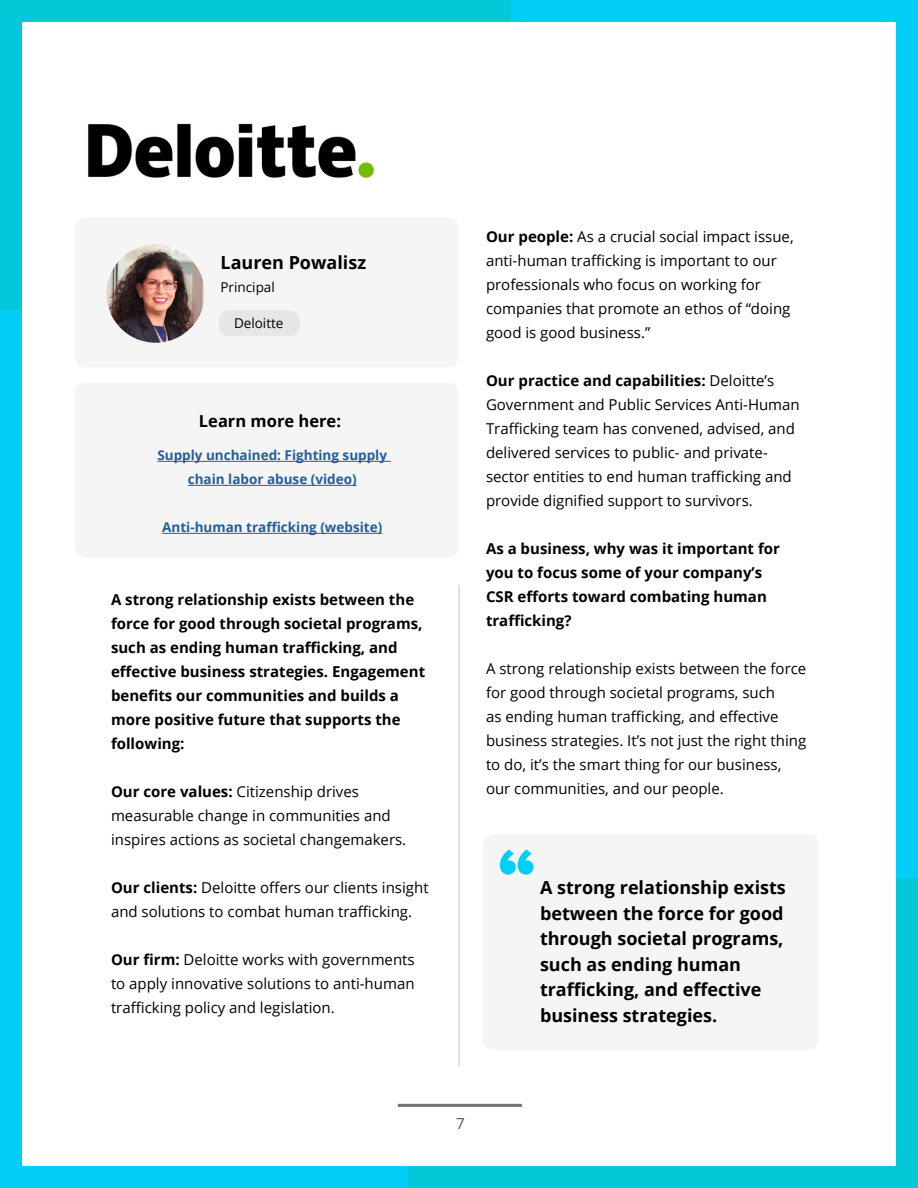
<style>
.page{position:relative;width:918px;height:1188px;background:#fff}
.page>*{position:absolute;margin:0;border:0;box-sizing:border-box;transform-origin:0 0}
.t1{font:900 72px "Proxima Nova";color:#01cff8}
.t2{font:700 18px/25.5px "Open Sans";color:#000}
.t3{font:700 16.5px "Open Sans";color:#000}
.t4{font:16.5px "Proxima Nova";color:#636363}
.t5{font:15px/24px "Open Sans";color:#000}
.t6{font:700 15px/24px "Open Sans";color:#000}
.t7{font:700 13.5px/24px "Open Sans";color:#215e9e;text-align:center}
.t8{font:13.5px "Open Sans";color:#000}
.s1{font-weight:700}
</style>
<div class="page">
<hr style="left:398px;top:1104px;width:124px;height:3px;background:#737373">
<img style="left:88px;top:123px;width:286px;height:55px">
<div style="left:75px;top:218px;width:384px;height:150px;background:#f5f5f5;border-radius:10px"></div>
<hr style="left:459px;top:585px;width:1px;height:481px;background:#c7c7c7">
<div style="left:0;top:0;width:22px;height:653px;background:#04c7d8"></div>
<div style="left:0;top:310px;width:22px;height:878px;background:#01cff8"></div>
<div style="left:896px;top:535px;width:22px;height:653px;background:#04c7d8"></div>
<div style="left:896px;top:0;width:22px;height:878px;background:#01cff8"></div>
<div style="left:265px;top:1166px;width:653px;height:22px;background:#04c7d8"></div>
<div style="left:0;top:0;width:653px;height:22px;background:#04c7d8"></div>
<div style="left:1px;top:1166px;width:407px;height:22px;background:#01cff8"></div>
<div style="left:511px;top:0;width:407px;height:22px;background:#01cff8"></div>
<img style="left:106px;top:244px;width:99px;height:99px;border-radius:49px">
<div style="left:219px;top:310px;width:81px;height:26px;background:#e6e6e6;border-radius:10px"></div>
<div style="left:483px;top:834px;width:336px;height:216px;background:#f5f5f5;border-radius:10px"></div>
<div style="left:75px;top:382px;width:384px;height:176px;background:#f5f5f5;border-radius:10px"></div>
<hr style="left:157px;top:461px;width:234px;height:1px;background:#215e9e">
<hr style="left:188px;top:485px;width:169px;height:1px;background:#215e9e">
<hr style="left:162px;top:533px;width:220px;height:1px;background:#215e9e">
<p class="t2" style="left:220px;top:249px;width:147px">Lauren Powalisz</p>
<p class="t8" style="left:220px;top:278px;width:56px">Principal</p>
<p class="t8" style="left:234px;top:314px;width:51px">Deloitte</p>
<p class="t3" style="left:199px;top:409px;width:144px">Learn more here:</p>
<p class="t7" style="left:157px;top:443px;width:231px">Supply unchained: Fighting supply chain labor abuse (video)</p>
<p class="t7" style="left:162px;top:515px;width:222px">Anti-human trafficking (website)</p>
<p class="t6" style="left:111px;top:588px;width:316px">A strong relationship exists between the force for good through societal programs, such as ending human trafficking, and effective business strategies. Engagement benefits our communities and builds a more positive future that supports the following:</p>
<p class="t5" style="left:111px;top:780px;width:297px"><span class="s1">Our core values:</span> Citizenship drives measurable change in communities and inspires actions as societal changemakers.</p>
<p class="t5" style="left:111px;top:876px;width:319px"><span class="s1">Our clients:</span> Deloitte offers our clients insight and solutions to combat human trafficking.</p>
<p class="t5" style="left:111px;top:948px;width:305px;text-align:justify"><span class="s1">Our firm:</span> Deloitte works with governments to apply innovative solutions to anti-human trafficking policy and legislation.</p>
<p class="t5" style="left:486px;top:225px;width:309px"><span class="s1">Our people:</span> As a crucial social impact issue, anti-human trafficking is important to our professionals who focus on working for companies that promote an ethos of “doing good is good business.”</p>
<p class="t5" style="left:486px;top:369px;width:315px"><span class="s1">Our practice and capabilities:</span> Deloitte’s Government and Public Services Anti-Human Trafficking team has convened, advised, and delivered services to public- and private&shy;sector entities to end human trafficking and provide dignified support to survivors.</p>
<p class="t6" style="left:486px;top:537px;width:295px">As a business, why was it important for you to focus some of your company’s<br>CSR efforts toward combating human trafficking?</p>
<p class="t5" style="left:486px;top:657px;width:322px">A strong relationship exists between the force for good through societal programs, such<br>as ending human trafficking, and effective business strategies. It’s not just the right thing to do, it’s the smart thing for our business, our communities, and our people.</p>
<h1 class="t1" style="left:498px;top:821px;width:40px">“</h1>
<p class="t2" style="left:540px;top:875px;width:247px">A strong relationship exists between the force for good through societal programs, such as ending human trafficking, and effective business strategies.</p>
<p class="t4" style="left:456px;top:1111px;width:10px">7</p>
</div>
